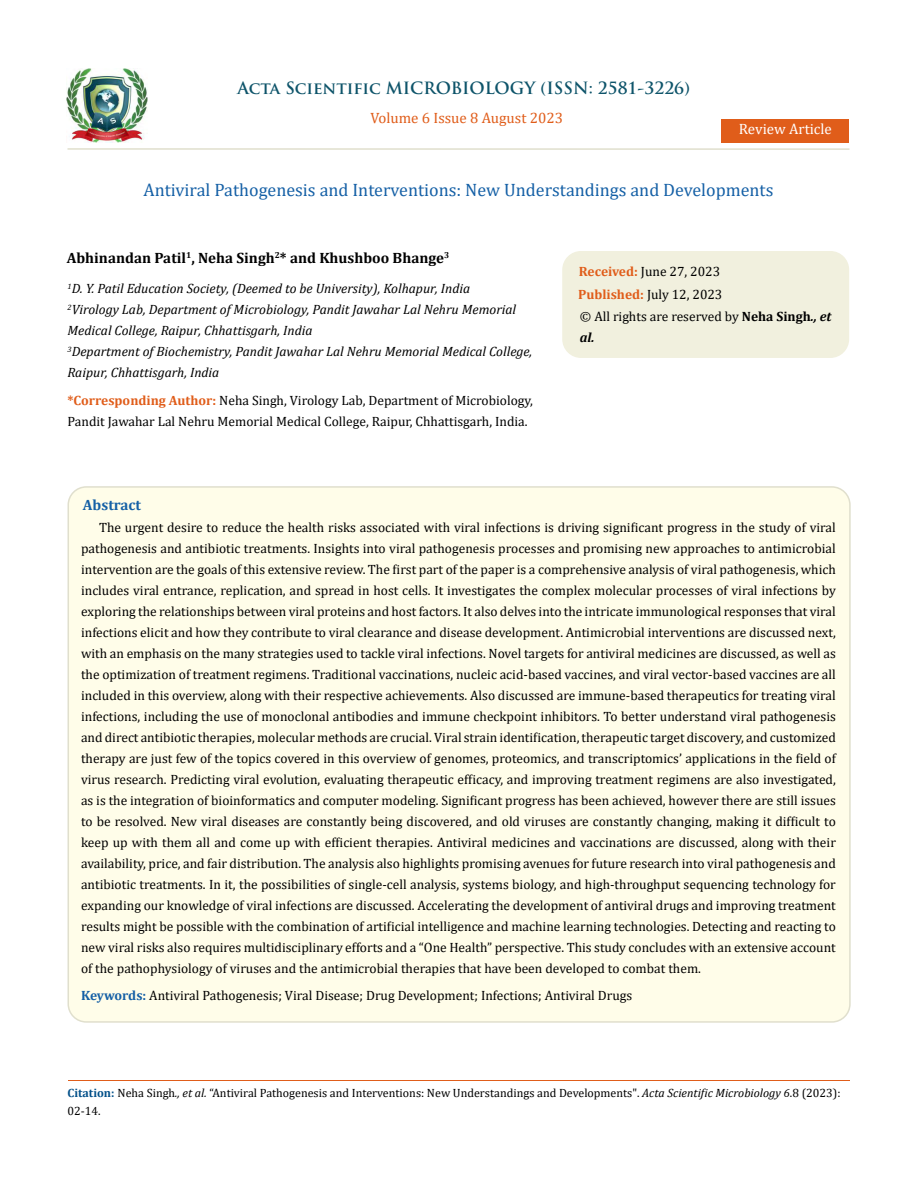
<style>
.page{position:relative;width:917px;height:1188px;background:#fff}
.page>*{position:absolute;margin:0;border:0;box-sizing:border-box;transform-origin:0 0}
.t1{font:18px "Cambria";color:#1560a6}
.t2{font:700 16.5px "Trajan Pro";color:#0e546a}
.t3{font:700 15px "Cambria";color:#000}
.t4{font:15px "Cambria";color:#e05d1a}
.t5{font:15px "Cambria";color:#fff}
.t6{font:700 15px "Cambria";color:#1560a6}
.t7{font:13.5px/21px "Cambria";color:#000}
.t8{font:italic 13.5px/21px "Cambria";color:#000}
.t9{font:12px/18px "Cambria";color:#000}
.s1{font-weight:700;color:#e05d1a}
.s2{font-weight:700}
.s3{font-weight:700;font-style:italic}
.s4{font-weight:700;color:#1560a6}
.s5{font-weight:700;color:#035089}
.s6{font-style:italic}
</style>
<div class="page">
<img style="left:67px;top:68px;width:80px;height:74px">
<div style="left:721px;top:119px;width:128px;height:23px;background:#e05d1a"></div>
<div style="left:563px;top:252px;width:285px;height:105px;background:#f1f0de;border-radius:18px"></div>
<div style="left:562px;top:251px;width:287px;height:107px;border:2px solid #f1f0de;border-radius:18px"></div>
<div style="left:68px;top:487px;width:781px;height:535px;background:#fffde9;border-radius:18px"></div>
<hr style="left:68px;top:1081px;width:781px;height:1px;background:#e05d1a">
<hr style="left:67px;top:148px;width:782px;height:2px;background:#e0dfcd">
<p class="t2" style="left:237px;top:77px;width:454px">Acta Scientific MICROBIOLOGY (ISSN: 2581-3226)</p>
<p class="t4" style="left:370px;top:109px;width:194px">Volume 6 Issue 8 August 2023</p>
<p class="t5" style="left:739px;top:120px;width:94px">Review Article</p>
<h1 class="t1" style="left:143px;top:180px;width:631px">Antiviral Pathogenesis and Interventions: New Understandings and Developments</h1>
<p class="t3" style="left:67px;top:248px;width:384px">Abhinandan Patil<sup>1</sup>, Neha Singh<sup>2</sup>* and Khushboo Bhange<sup>3</sup></p>
<p class="t8" style="left:67px;top:278px;width:466px"><sup>1</sup>D. Y. Patil Education Society, (Deemed to be University), Kolhapur, India<br><sup>2</sup>Virology Lab, Department of Microbiology, Pandit Jawahar Lal Nehru Memorial Medical College, Raipur, Chhattisgarh, India<br><sup>3</sup>Department of Biochemistry, Pandit Jawahar Lal Nehru Memorial Medical College, Raipur, Chhattisgarh, India</p>
<p class="t7" style="left:67px;top:390px;width:467px"><span class="s1">*Corresponding Author:</span> Neha Singh, Virology Lab, Department of Microbiology,<br>Pandit Jawahar Lal Nehru Memorial Medical College, Raipur, Chhattisgarh, India.</p>
<p class="t7" style="left:578px;top:260px;width:146px;line-height:23px"><span class="s1">Received:</span> June 27, 2023<br><span class="s1">Published:</span> July 12, 2023</p>
<p class="t7" style="left:580px;top:306px;width:253px">© All rights are reserved by <span class="s2">Neha Singh</span><span class="s3">., et al.</span></p>
<p class="t6" style="left:83px;top:495px;width:60px">Abstract</p>
<p class="t7" style="left:81px;top:517px;width:756px;text-align:justify;text-indent:18px">The urgent desire to reduce the health risks associated with viral infections is driving significant progress in the study of viral pathogenesis and antibiotic treatments. Insights into viral pathogenesis processes and promising new approaches to antimicrobial intervention are the goals of this extensive review. The first part of the paper is a comprehensive analysis of viral pathogenesis, which includes viral entrance, replication, and spread in host cells. It investigates the complex molecular processes of viral infections by exploring the relationships between viral proteins and host factors. It also delves into the intricate immunological responses that viral infections elicit and how they contribute to viral clearance and disease development. Antimicrobial interventions are discussed next, with an emphasis on the many strategies used to tackle viral infections. Novel targets for antiviral medicines are discussed, as well as the optimization of treatment regimens. Traditional vaccinations, nucleic acid-based vaccines, and viral vector-based vaccines are all included in this overview, along with their respective achievements. Also discussed are immune-based therapeutics for treating viral infections, including the use of monoclonal antibodies and immune checkpoint inhibitors. To better understand viral pathogenesis and direct antibiotic therapies, molecular methods are crucial. Viral strain identification, therapeutic target discovery, and customized therapy are just few of the topics covered in this overview of genomes, proteomics, and transcriptomics’ applications in the field of virus research. Predicting viral evolution, evaluating therapeutic efficacy, and improving treatment regimens are also investigated, as is the integration of bioinformatics and computer modeling. Significant progress has been achieved, however there are still issues to be resolved. New viral diseases are constantly being discovered, and old viruses are constantly changing, making it difficult to keep up with them all and come up with efficient therapies. Antiviral medicines and vaccinations are discussed, along with their availability, price, and fair distribution. The analysis also highlights promising avenues for future research into viral pathogenesis and antibiotic treatments. In it, the possibilities of single-cell analysis, systems biology, and high-throughput sequencing technology for expanding our knowledge of viral infections are discussed. Accelerating the development of antiviral drugs and improving treatment results might be possible with the combination of artificial intelligence and machine learning technologies. Detecting and reacting to new viral risks also requires multidisciplinary efforts and a “One Health” perspective. This study concludes with an extensive account of the pathophysiology of viruses and the antimicrobial therapies that have been developed to combat them.</p>
<p class="t7" style="left:81px;top:985px;width:553px"><span class="s4">Keywords:</span> Antiviral Pathogenesis; Viral Disease; Drug Development; Infections; Antiviral Drugs</p>
<p class="t9" style="left:68px;top:1084px;width:774px"><span class="s5">Citation:</span> Neha Singh<span class="s6">., et al.</span> “Antiviral Pathogenesis and Interventions: New Understandings and Developments". <span class="s6">Acta Scientific Microbiology 6</span>.8 (2023):<br>02-14.</p>
</div>
